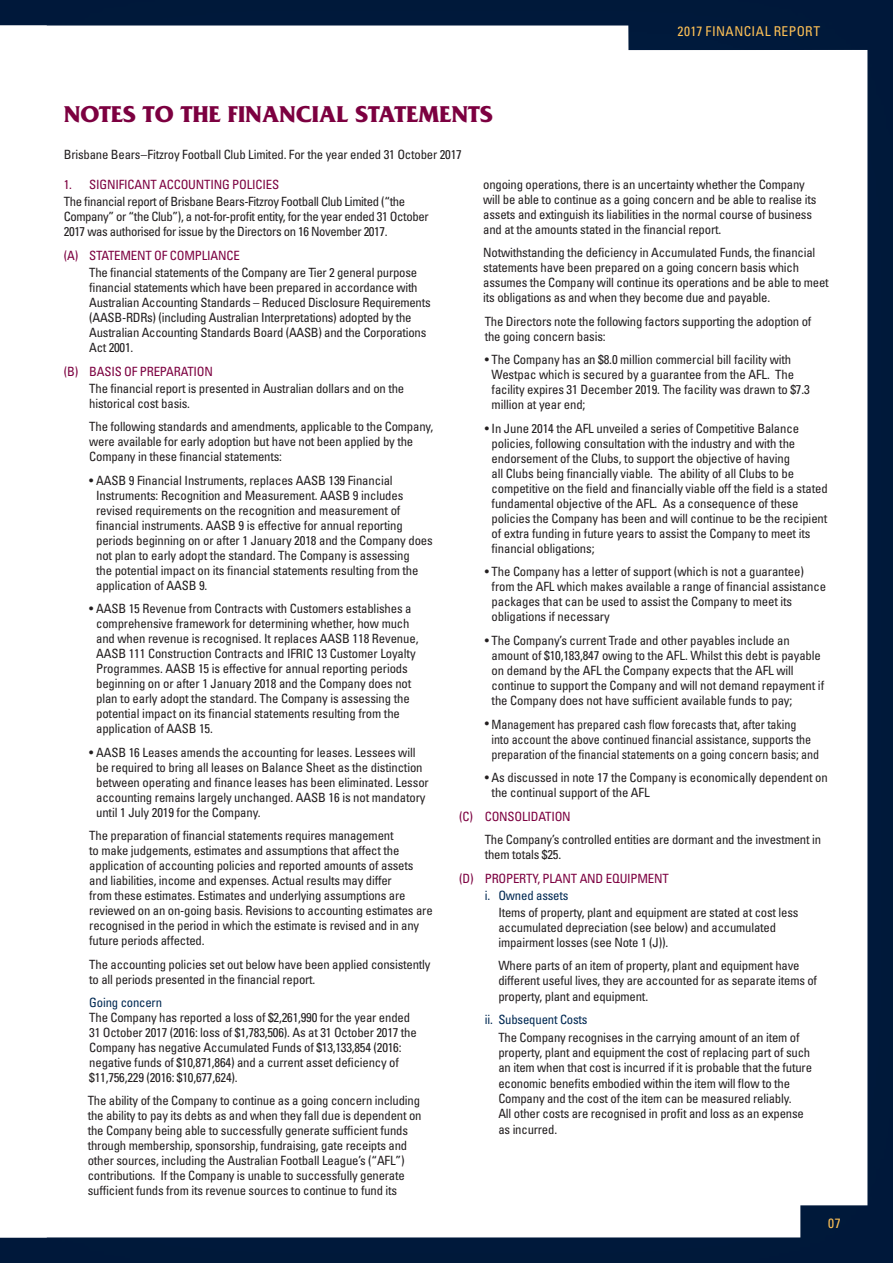
<style>
.page{position:relative;width:893px;height:1263px;background:#00193a}
.page>*{position:absolute;margin:0;border:0;box-sizing:border-box;transform-origin:0 0}
.t1{font:700 24px "Friz Quadrata";color:#7c0040}
.t2{font:condensed 13.5px "Univers LT";letter-spacing:.03em;color:#fdc056}
.t3{font:condensed 12.75px/15px "Univers LT";letter-spacing:-.015em;color:#231f20}
.t4{font:condensed 12.75px "Univers LT";letter-spacing:-.015em;color:#7c0040}
.t5{font:condensed 12.75px "Univers LT";letter-spacing:-.015em;color:#002953}
</style>
<div class="page">
<div style="left:47px;top:26px;width:820px;height:1211px;background:#fff"></div>
<div style="left:0;top:26px;width:47px;height:1211px;background:#fff"></div>
<p class="t2" style="left:677px;top:23px;width:144px">2017 FINANCIAL REPORT</p>
<h1 class="t1" style="left:64px;top:101px;width:430px">NOTES TO THE FINANCIAL STATEMENTS</h1>
<p class="t3" style="left:64px;top:146px;width:400px">Brisbane Bears–Fitzroy Football Club Limited. For the year ended 31 October 2017</p>
<p class="t4" style="left:64px;top:177px;width:217px">1. SIGNIFICANT ACCOUNTING POLICIES</p>
<p class="t3" style="left:64px;top:194px;width:366px">The financial report of Brisbane Bears-Fitzroy Football Club Limited (“the<br>Company” or “the Club”), a not-for-profit entity, for the year ended 31 October<br>2017 was authorised for issue by the Directors on 16 November 2017.</p>
<p class="t4" style="left:64px;top:247px;width:177px">(A) STATEMENT OF COMPLIANCE</p>
<p class="t3" style="left:89px;top:265px;width:343px">The financial statements of the Company are Tier 2 general purpose financial statements which have been prepared in accordance with Australian Accounting Standards – Reduced Disclosure Requirements (AASB-RDRs) (including Australian Interpretations) adopted by the Australian Accounting Standards Board (AASB) and the Corporations Act 2001.</p>
<p class="t4" style="left:64px;top:363px;width:151px">(B) BASIS OF PREPARATION</p>
<p class="t3" style="left:89px;top:380px;width:316px">The financial report is presented in Australian dollars and on the historical cost basis.</p>
<p class="t3" style="left:89px;top:419px;width:346px">The following standards and amendments, applicable to the Company, were available for early adoption but have not been applied by the<br>Company in these financial statements:</p>
<p class="t3" style="left:96px;top:472px;width:338px;text-indent:-7px">• AASB 9 Financial Instruments, replaces AASB 139 Financial Instruments: Recognition and Measurement. AASB 9 includes revised requirements on the recognition and measurement of financial instruments. AASB 9 is effective for annual reporting periods beginning on or after 1 January 2018 and the Company does not plan to early adopt the standard. The Company is assessing<br>the potential impact on its financial statements resulting from the application of AASB 9.</p>
<p class="t3" style="left:96px;top:601px;width:324px;text-indent:-7px">• AASB 15 Revenue from Contracts with Customers establishes a comprehensive framework for determining whether, how much and when revenue is recognised. It replaces AASB 118 Revenue, AASB 111 Construction Contracts and IFRIC 13 Customer Loyalty Programmes. AASB 15 is effective for annual reporting periods beginning on or after 1 January 2018 and the Company does not plan to early adopt the standard. The Company is assessing the potential impact on its financial statements resulting from the application of AASB 15.</p>
<p class="t3" style="left:96px;top:744px;width:334px;text-indent:-7px">• AASB 16 Leases amends the accounting for leases. Lessees will be required to bring all leases on Balance Sheet as the distinction between operating and finance leases has been eliminated. Lessor accounting remains largely unchanged. AASB 16 is not mandatory until 1 July 2019 for the Company.</p>
<p class="t3" style="left:89px;top:828px;width:345px">The preparation of financial statements requires management<br>to make judgements, estimates and assumptions that affect the application of accounting policies and reported amounts of assets and liabilities, income and expenses. Actual results may differ<br>from these estimates. Estimates and underlying assumptions are reviewed on an on-going basis. Revisions to accounting estimates are recognised in the period in which the estimate is revised and in any future periods affected.</p>
<p class="t3" style="left:89px;top:956px;width:343px">The accounting policies set out below have been applied consistently to all periods presented in the financial report.</p>
<p class="t5" style="left:89px;top:994px;width:74px">Going concern</p>
<p class="t3" style="left:89px;top:1010px;width:329px">The Company has reported a loss of $2,261,990 for the year ended 31 October 2017 (2016: loss of $1,783,506). As at 31 October 2017 the Company has negative Accumulated Funds of $13,133,854 (2016: negative funds of $10,871,864) and a current asset deficiency of $11,756,229 (2016: $10,677,624).</p>
<p class="t3" style="left:88px;top:1093px;width:335px">The ability of the Company to continue as a going concern including the ability to pay its debts as and when they fall due is dependent on the Company being able to successfully generate sufficient funds through membership, sponsorship, fundraising, gate receipts and other sources, including the Australian Football League’s (“AFL”) contributions. If the Company is unable to successfully generate sufficient funds from its revenue sources to continue to fund its</p>
<p class="t3" style="left:483px;top:176px;width:335px">ongoing operations, there is an uncertainty whether the Company will be able to continue as a going concern and be able to realise its assets and extinguish its liabilities in the normal course of business and at the amounts stated in the financial report.</p>
<p class="t3" style="left:483px;top:245px;width:347px">Notwithstanding the deficiency in Accumulated Funds, the financial statements have been prepared on a going concern basis which assumes the Company will continue its operations and be able to meet its obligations as and when they become due and payable.</p>
<p class="t3" style="left:485px;top:313px;width:328px">The Directors note the following factors supporting the adoption of the going concern basis:</p>
<p class="t3" style="left:492px;top:352px;width:320px;text-indent:-7px">• The Company has an $8.0 million commercial bill facility with Westpac which is secured by a guarantee from the AFL. The facility expires 31 December 2019. The facility was drawn to $7.3 million at year end;</p>
<p class="t3" style="left:492px;top:420px;width:338px;text-indent:-7px">• In June 2014 the AFL unveiled a series of Competitive Balance policies, following consultation with the industry and with the endorsement of the Clubs, to support the objective of having<br>all Clubs being financially viable. The ability of all Clubs to be competitive on the field and financially viable off the field is a stated fundamental objective of the AFL. As a consequence of these policies the Company has been and will continue to be the recipient of extra funding in future years to assist the Company to meet its financial obligations;</p>
<p class="t3" style="left:492px;top:564px;width:336px;text-indent:-7px">• The Company has a letter of support (which is not a guarantee) from the AFL which makes available a range of financial assistance packages that can be used to assist the Company to meet its obligations if necessary</p>
<p class="t3" style="left:492px;top:632px;width:334px;text-indent:-7px">• The Company’s current Trade and other payables include an amount of $10,183,847 owing to the AFL. Whilst this debt is payable on demand by the AFL the Company expects that the AFL will continue to support the Company and will not demand repayment if the Company does not have sufficient available funds to pay;</p>
<p class="t3" style="left:491px;top:716px;width:329px;text-indent:-7px">• Management has prepared cash flow forecasts that, after taking<br>into account the above continued financial assistance, supports the preparation of the financial statements on a going concern basis; and</p>
<p class="t3" style="left:492px;top:770px;width:338px;text-indent:-7px">• As discussed in note 17 the Company is economically dependent on the continual support of the AFL</p>
<p class="t4" style="left:459px;top:808px;width:113px">(C) CONSOLIDATION</p>
<p class="t3" style="left:485px;top:832px;width:338px">The Company’s controlled entities are dormant and the investment in them totals $25.</p>
<p class="t4" style="left:459px;top:870px;width:211px">(D) PROPERTY, PLANT AND EQUIPMENT</p>
<p class="t5" style="left:485px;top:887px;width:85px">i. Owned assets</p>
<p class="t3" style="left:498px;top:905px;width:302px">Items of property, plant and equipment are stated at cost less accumulated depreciation (see below) and accumulated impairment losses (see Note 1 (J)).</p>
<p class="t3" style="left:498px;top:958px;width:320px">Where parts of an item of property, plant and equipment have different useful lives, they are accounted for as separate items of property, plant and equipment.</p>
<p class="t5" style="left:485px;top:1012px;width:104px">ii. Subsequent Costs</p>
<p class="t3" style="left:498px;top:1029px;width:315px">The Company recognises in the carrying amount of an item of property, plant and equipment the cost of replacing part of such an item when that cost is incurred if it is probable that the future economic benefits embodied within the item will flow to the Company and the cost of the item can be measured reliably.<br>All other costs are recognised in profit and loss as an expense as incurred.</p>
<p class="t2" style="left:828px;top:1215px;width:14px">07</p>
</div>
